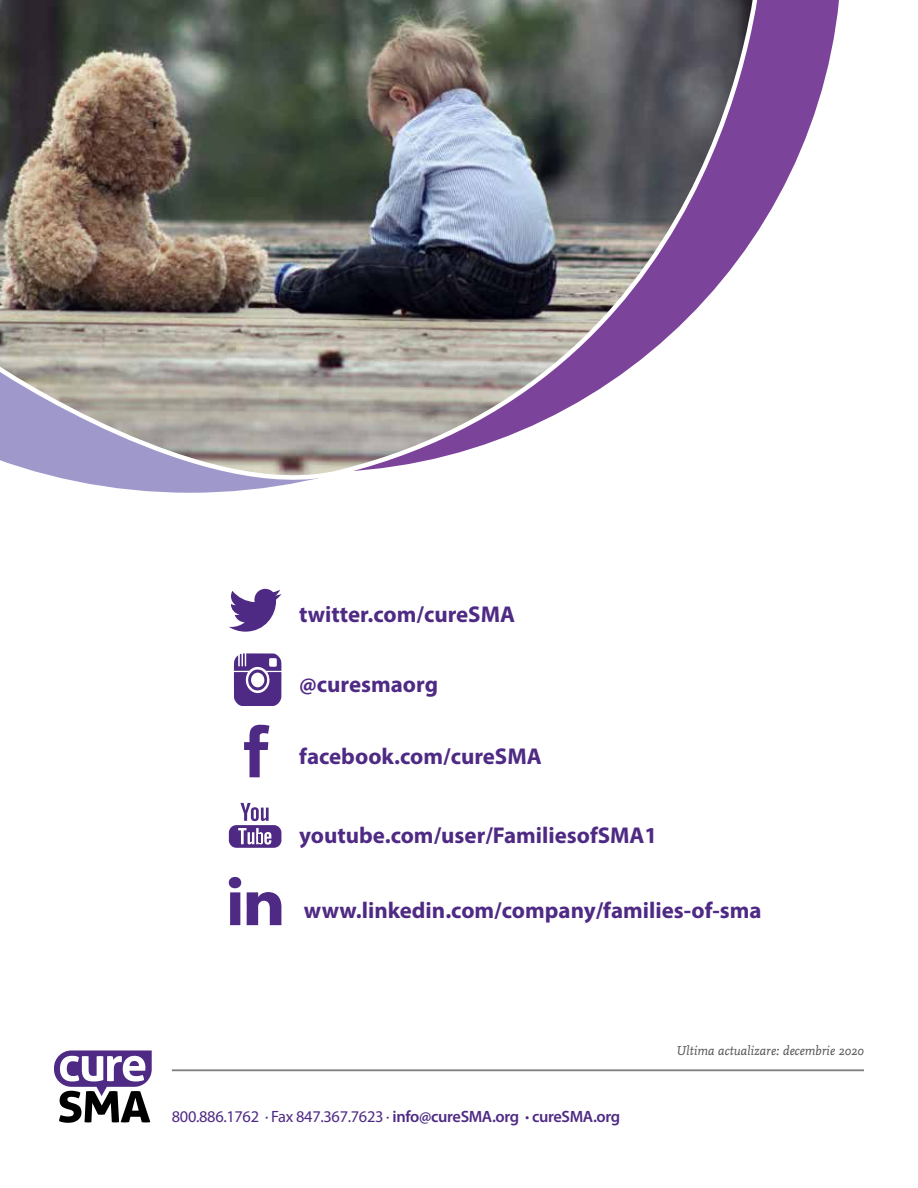
<style>
.page{position:relative;width:918px;height:1188px;background:#fff}
.page>*{position:absolute;margin:0;border:0;box-sizing:border-box;transform-origin:0 0}
.t1{font:700 22.95px "Myriad Pro";color:#4f2a84}
.t2{font:16.35px "Myriad Pro";letter-spacing:-.02em;color:#4f2a84}
.t3{font:italic 13.5px "Nexus Mix OT";color:#58595b}
.s1{font-weight:600}
.s2{font-weight:700}
</style>
<div class="page">
<svg style="left:765px;top:0;width:74px;height:220px;fill:#7c439a"></svg>
<img style="left:0;top:0;width:765px;height:493px">
<hr style="left:172px;top:1069px;width:692px;height:2px;background:#808285">
<svg style="left:54px;top:1050px;width:98px;height:73px"></svg>
<svg style="left:229px;top:589px;width:52px;height:43px"></svg>
<svg style="left:229px;top:803px;width:52px;height:45px"></svg>
<svg style="left:244px;top:725px;width:25px;height:52px"></svg>
<svg style="left:229px;top:877px;width:52px;height:48px"></svg>
<svg style="left:234px;top:653px;width:47px;height:53px"></svg>
<p class="t1" style="left:299px;top:600px;width:217px">twitter.com/cureSMA</p>
<p class="t1" style="left:299px;top:670px;width:140px">@curesmaorg</p>
<p class="t1" style="left:299px;top:741px;width:244px">facebook.com/cureSMA</p>
<p class="t1" style="left:299px;top:820px;width:360px">youtube.com/user/FamiliesofSMA1</p>
<p class="t1" style="left:304px;top:895px;width:459px">www.linkedin.com/company/families-of-sma</p>
<p class="t2" style="left:172px;top:1107px;width:450px">800.886.1762 ∙ Fax 847.367.7623 ∙ <span class="s1">info@cureSMA.org</span> <span class="s2">∙</span> <span class="s1">cureSMA.org</span></p>
<p class="t3" style="left:677px;top:1043px;width:188px">Ultima actualizare: decembrie 2020</p>
</div>
